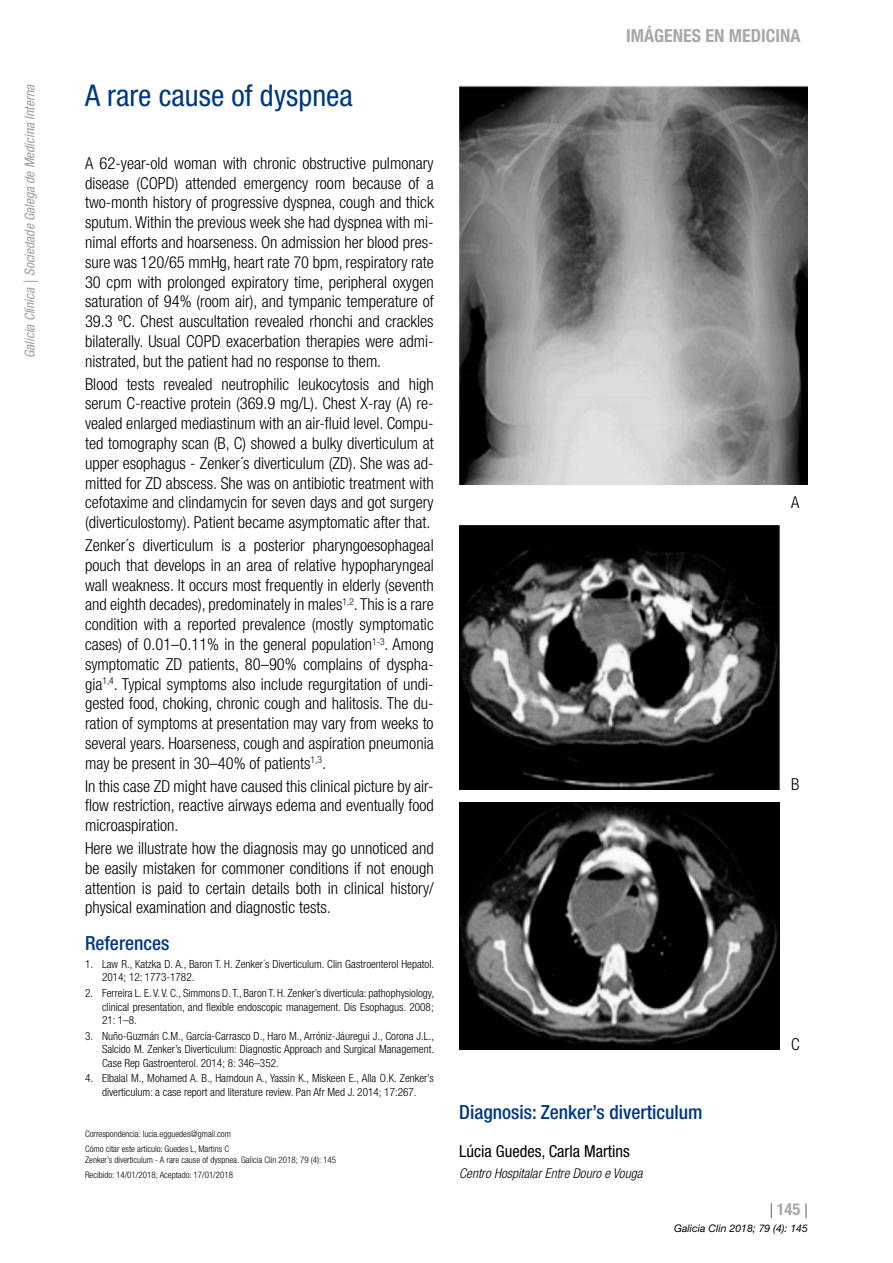
<style>
.page{position:relative;width:893px;height:1263px;background:#fff}
.page>*{position:absolute;margin:0;border:0;box-sizing:border-box;transform-origin:0 0}
.TITULO_ESP{font:condensed 30px "Helvetica Neue LT Std";color:#003882}
.EPIGRAFE{font:500 condensed 19.5px "Helvetica Neue LT Std";color:#003882}
.t1{font:700 condensed 18px "Helvetica Neue LT Std";color:#a7a8aa}
.t2{font:300 condensed 16.5px/19.8px "Helvetica Neue LT Std";color:#000;text-align:justify}
.AUTORES{font:condensed 16.5px "Helvetica Neue LT Std";color:#000}
.t3{font:700 condensed 16.5px "Helvetica Neue LT Std";color:#a7a8aa}
.t4{font:italic condensed 13.5px "Helvetica Neue LT Std";color:#9c9e9f}
.CENTRO_TRABAJO{font:italic 300 condensed 13.5px "Helvetica Neue LT Std";color:#000}
.t5{font:300 condensed 11.25px/13.5px "Helvetica Neue LT Std";color:#000;text-align:justify}
.t6{font:italic 10.5px "Helvetica Neue LT Std";color:#000}
.PIE_DE_PÁGINA{font:300 condensed 9px/10.8px "Helvetica Neue LT Std";color:#000}
.s1{font-weight:100;font-stretch:normal;font-size:15px;color:#000}
</style>
<div class="page">
<img style="left:459px;top:85px;width:349px;height:400px">
<img style="left:459px;top:526px;width:320px;height:263px">
<img style="left:459px;top:803px;width:320px;height:246px">
<p class="t4" style="left:22px;top:358px;width:275px;rotate:-90deg">Galicia Clínica | Sociedade Galega de Medicina Interna</p>
<p class="TITULO_ESP" style="left:85px;top:78px;width:269px">A rare cause of dyspnea</p>
<p class="t2" style="left:85px;top:153px;width:350px">A 62-year-old woman with chronic obstructive pulmonary disease (COPD) attended emergency room because of a two-month history of progressive dyspnea, cough and thick sputum. Within the previous week she had dyspnea with mi&shy;nimal efforts and hoarseness. On admission her blood pres&shy;sure was 120/65 mmHg, heart rate 70 bpm, respiratory rate 30 cpm with prolonged expiratory time, peripheral oxygen saturation of 94% (room air), and tympanic temperature of 39.3 ºC. Chest auscultation revealed rhonchi and crackles bilaterally. Usual COPD exacerbation therapies were admi&shy;nistrated, but the patient had no response to them.</p>
<p class="t2" style="left:85px;top:374px;width:350px">Blood tests revealed neutrophilic leukocytosis and high serum C-reactive protein (369.9 mg/L). Chest X-ray (A) re&shy;vealed enlarged mediastinum with an air-fluid level. Compu&shy;ted tomography scan (B, C) showed a bulky diverticulum at upper esophagus - Zenker´s diverticulum (ZD). She was ad&shy;mitted for ZD abscess. She was on antibiotic treatment with cefotaxime and clindamycin for seven days and got surgery (diverticulostomy). Patient became asymptomatic after that.</p>
<p class="t2" style="left:85px;top:535px;width:350px">Zenker´s diverticulum is a posterior pharyngoesophageal pouch that develops in an area of relative hypopharyngeal wall weakness. It occurs most frequently in elderly (seventh and eighth decades), predominately in males<sup>1,2</sup>. This is a rare condition with a reported prevalence (mostly symptomatic cases) of 0.01–0.11% in the general population<sup>1-3</sup>. Among symptomatic ZD patients, 80–90% complains of dyspha&shy;gia<sup>1,4</sup>. Typical symptoms also include regurgitation of undi&shy;gested food, choking, chronic cough and halitosis. The du&shy;ration of symptoms at presentation may vary from weeks to several years. Hoarseness, cough and aspiration pneumonia may be present in 30–40% of patients<sup>1,3</sup>.</p>
<p class="t2" style="left:85px;top:776px;width:350px">In this case ZD might have caused this clinical picture by air&shy;flow restriction, reactive airways edema and eventually food microaspiration.</p>
<p class="t2" style="left:85px;top:838px;width:350px">Here we illustrate how the diagnosis may go unnoticed and be easily mistaken for commoner conditions if not enough attention is paid to certain details both in clinical history/ physical examination and diagnostic tests.</p>
<p class="EPIGRAFE" style="left:85px;top:932px;width:86px">References</p>
<p class="t5" style="left:102px;top:957px;width:334px;text-indent:-17px">1. Law R., Katzka D. A., Baron T. H. Zenker´s Diverticulum. Clin Gastroenterol Hepatol.<br>2014; 12: 1773-1782.</p>
<p class="t5" style="left:102px;top:986px;width:334px;text-indent:-17px">2. Ferreira L. E. V. V. C., Simmons D. T., Baron T. H. Zenker’s diverticula: pathophysiology, clinical presentation, and flexible endoscopic management. Dis Esophagus. 2008; 21: 1–8.</p>
<p class="t5" style="left:102px;top:1029px;width:334px;text-indent:-17px">3. Nuño-Guzmán C.M., García-Carrasco D., Haro M., Arróniz-Jáuregui J., Corona J.L., Salcido M. Zenker’s Diverticulum: Diagnostic Approach and Surgical Management.<br>Case Rep Gastroenterol. 2014; 8: 346–352.</p>
<p class="t5" style="left:85px;top:1071px;width:350px;text-align:center">4. Elbalal M., Mohamed A. B., Hamdoun A., Yassin K., Miskeen E., Alla O.K. Zenker’s diverticulum: a case report and literature review. Pan Afr Med J. 2014; 17:267.</p>
<p class="PIE_DE_PÁGINA" style="left:85px;top:1128px;width:147px">Correspondencia: lucia.egguedes@gmail.com</p>
<p class="PIE_DE_PÁGINA" style="left:85px;top:1143px;width:253px">Cómo citar este artículo: Guedes L, Martins C<br>Zenker’s diverticulum - A rare cause of dyspnea. Galicia Clin 2018; 79 (4): 145</p>
<p class="PIE_DE_PÁGINA" style="left:85px;top:1169px;width:150px">Recibido: 14/01/2018; Aceptado: 17/01/2018</p>
<p class="t1" style="left:626px;top:24px;width:176px">IMÁGENES EN MEDICINA</p>
<p class="t2" style="left:791px;top:492px;width:10px">A</p>
<p class="t2" style="left:791px;top:774px;width:10px">B</p>
<p class="EPIGRAFE" style="left:459px;top:1100px;width:245px">Diagnosis: Zenker’s diverticulum</p>
<p class="AUTORES" style="left:459px;top:1142px;width:172px">Lúcia Guedes, Carla Martins</p>
<p class="CENTRO_TRABAJO" style="left:459px;top:1165px;width:185px">Centro Hospitalar Entre Douro e Vouga</p>
<p class="t2" style="left:791px;top:1034px;width:10px">C</p>
<p class="t3" style="left:770px;top:1199px;width:40px"><span class="s1">|</span> 145 <span class="s1">|</span></p>
<p class="t6" style="left:674px;top:1222px;width:135px">Galicia Clin 2018; 79 (4): 145</p>
</div>
